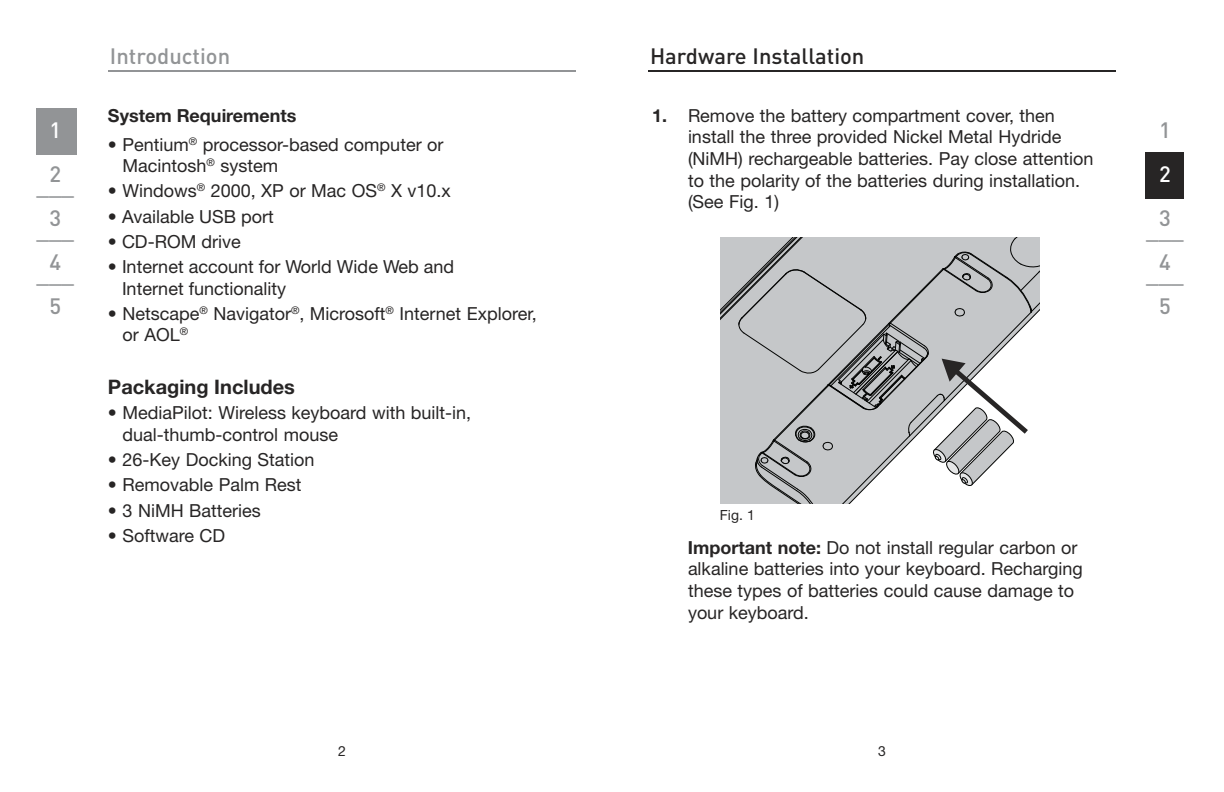
<style>
.page{position:relative;width:1224px;height:792px;background:#fff}
.page>*{position:absolute;margin:0;border:0;box-sizing:border-box;transform-origin:0 0}
.t1{font:500 22px "DIN";color:#929496}
.t2{font:500 22px "DIN";color:#272525}
.t3{font:500 22px "DIN";color:#fff}
.Heading_2{font:700 20px "Helvetica Neue";color:#272525}
.t4{font:18px/21.6px "Helvetica Neue";color:#272525}
.Heading_2-2{font:700 18px "Helvetica Neue";color:#272525}
.t5{font:14px "Helvetica Neue";color:#272525}
.s1{font-weight:700}
</style>
<div class="page">
<div style="left:1146px;top:152px;width:38px;height:46px;background:#272525"></div>
<hr style="left:108px;top:70px;width:468px;height:2px;background:#929496">
<hr style="left:648px;top:70px;width:468px;height:2px;background:#272525">
<div style="left:36px;top:108px;width:40px;height:46px;background:#929496"></div>
<svg style="left:721px;top:238px;width:318px;height:266px"></svg>
<p class="t3" style="left:49px;top:116px;width:13px">1</p>
<p class="t1" style="left:49px;top:160px;width:13px">2</p>
<p class="t1" style="left:37px;top:172px;width:39px">___</p>
<p class="t1" style="left:49px;top:204px;width:13px">3</p>
<p class="t1" style="left:37px;top:216px;width:39px">___</p>
<p class="t1" style="left:49px;top:248px;width:13px">4</p>
<p class="t1" style="left:37px;top:260px;width:39px">___</p>
<p class="t1" style="left:49px;top:292px;width:13px">5</p>
<p class="t1" style="left:110px;top:42px;width:122px">Introduction</p>
<p class="Heading_2-2" style="left:108px;top:104px;width:190px">System Requirements</p>
<p class="t4" style="left:123px;top:133px;width:323px;text-indent:-15px">• Pentium<sup>®</sup> processor-based computer or<br>Macintosh<sup>®</sup> system</p>
<p class="t4" style="left:108px;top:180px;width:344px">• Windows<sup>®</sup> 2000, XP or Mac OS<sup>®</sup> X v10.x</p>
<p class="t4" style="left:108px;top:205px;width:167px">• Available USB port</p>
<p class="t4" style="left:108px;top:230px;width:134px">• CD-ROM drive</p>
<p class="t4" style="left:122px;top:256px;width:334px;text-indent:-14px">• Internet account for World Wide Web and<br>Internet functionality</p>
<p class="t4" style="left:123px;top:302px;width:416px;text-indent:-15px">• Netscape<sup>®</sup> Navigator<sup>®</sup>, Microsoft<sup>®</sup> Internet Explorer, or AOL<sup>®</sup></p>
<p class="Heading_2" style="left:108px;top:375px;width:188px">Packaging Includes</p>
<p class="t4" style="left:123px;top:402px;width:350px;text-indent:-15px">• MediaPilot: Wireless keyboard with built-in, dual-thumb-control mouse</p>
<p class="t4" style="left:108px;top:449px;width:208px">• 26-Key Docking Station</p>
<p class="t4" style="left:108px;top:474px;width:195px">• Removable Palm Rest</p>
<p class="t4" style="left:108px;top:499px;width:154px">• 3 NiMH Batteries</p>
<p class="t4" style="left:108px;top:524px;width:119px">• Software CD</p>
<p class="t5" style="left:338px;top:742px;width:9px">2</p>
<p class="t2" style="left:650px;top:42px;width:216px">Hardware Installation</p>
<p class="t4" style="left:688px;top:104px;width:407px;text-indent:-36px"><span class="s1">1.</span> Remove the battery compartment cover, then install the three provided Nickel Metal Hydride (NiMH) rechargeable batteries. Pay close attention to the polarity of the batteries during installation. (See Fig. 1)</p>
<p class="t1" style="left:1159px;top:116px;width:13px">1</p>
<p class="t3" style="left:1159px;top:160px;width:13px">2</p>
<p class="t1" style="left:1159px;top:204px;width:13px">3</p>
<p class="t1" style="left:1146px;top:216px;width:39px">___</p>
<p class="t1" style="left:1159px;top:248px;width:13px">4</p>
<p class="t1" style="left:1146px;top:260px;width:39px">___</p>
<p class="t1" style="left:1159px;top:292px;width:13px">5</p>
<p class="t5" style="left:720px;top:507px;width:37px">Fig. 1</p>
<p class="t4" style="left:688px;top:536px;width:396px"><span class="s1">Important note:</span> Do not install regular carbon or alkaline batteries into your keyboard. Recharging these types of batteries could cause damage to your keyboard.</p>
<p class="t5" style="left:878px;top:742px;width:9px">3</p>
</div>
